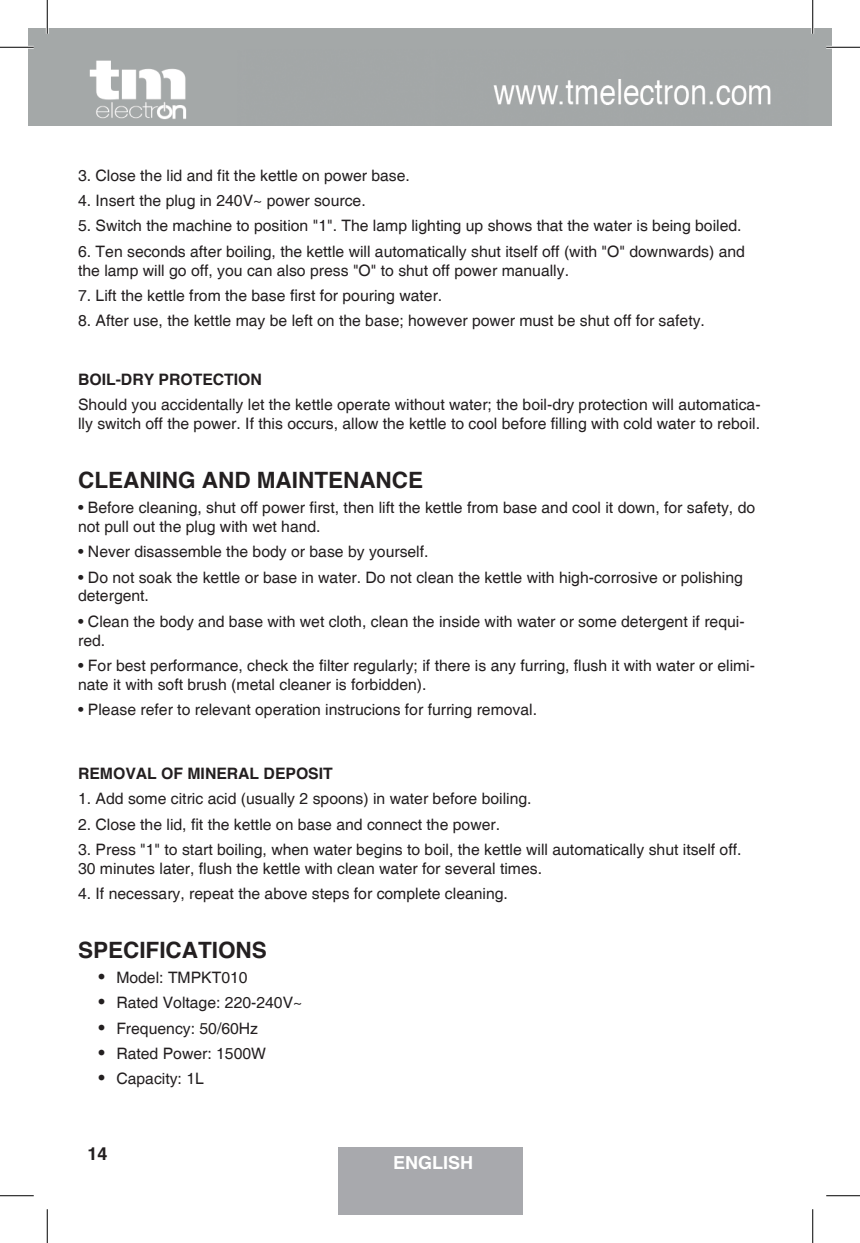
<style>
.page{position:relative;width:860px;height:1243px;background:#fff}
.page>*{position:absolute;margin:0;border:0;box-sizing:border-box;transform-origin:0 0}
.t1{font:700 22.5px "Helvetica";color:#231f20}
.t2{font:700 18px "Helvetica";color:#fff}
.t3{font:700 18px "Helvetica";color:#231f20}
.t4{font:15.75px/18.9px "Helvetica";color:#231f20}
.t5{font:700 15.75px "Helvetica";color:#231f20}
.s1{font-size:18px}
</style>
<div class="page">
<div style="left:338px;top:1147px;width:184px;height:67px;background:#a8a9ad"></div>
<img style="left:28px;top:28px;width:804px;height:98px">
<hr style="left:0;top:46px;width:34px;height:3px;background:#fff">
<hr style="left:826px;top:46px;width:34px;height:3px;background:#fff">
<hr style="left:46px;top:0;width:3px;height:34px;background:#fff">
<hr style="left:811px;top:0;width:3px;height:34px;background:#fff">
<hr style="left:0;top:47px;width:34px;height:1px;background:#000">
<hr style="left:826px;top:47px;width:34px;height:1px;background:#000">
<hr style="left:0;top:1195px;width:34px;height:1px;background:#000">
<hr style="left:826px;top:1195px;width:34px;height:1px;background:#000">
<hr style="left:47px;top:0;width:1px;height:34px;background:#000">
<hr style="left:47px;top:1209px;width:1px;height:34px;background:#000">
<hr style="left:812px;top:0;width:1px;height:34px;background:#000">
<hr style="left:812px;top:1209px;width:1px;height:34px;background:#000">
<p class="t4" style="left:78px;top:166px;width:333px">3. Close the lid and fit the kettle on power base.</p>
<p class="t4" style="left:78px;top:192px;width:289px">4. Insert the plug in 240V~ power source.</p>
<p class="t4" style="left:78px;top:217px;width:665px">5. Switch the machine to position "1". The lamp lighting up shows that the water is being boiled.</p>
<p class="t4" style="left:78px;top:242px;width:668px">6. Ten seconds after boiling, the kettle will automatically shut itself off (with "O" downwards) and the lamp will go off, you can also press "O" to shut off power manually.</p>
<p class="t4" style="left:78px;top:286px;width:366px">7. Lift the kettle from the base first for pouring water.</p>
<p class="t4" style="left:78px;top:312px;width:628px">8. After use, the kettle may be left on the base; however power must be shut off for safety.</p>
<p class="t5" style="left:78px;top:369px;width:185px">BOIL-DRY PROTECTION</p>
<p class="t4" style="left:78px;top:396px;width:684px">Should you accidentally let the kettle operate without water; the boil-dry protection will automatica&shy;lly switch off the power. If this occurs, allow the kettle to cool before filling with cold water to reboil.</p>
<h1 class="t1" style="left:78px;top:465px;width:346px">CLEANING AND MAINTENANCE</h1>
<p class="t4" style="left:78px;top:498px;width:678px">• Before cleaning, shut off power first, then lift the kettle from base and cool it down, for safety, do not pull out the plug with wet hand.</p>
<p class="t4" style="left:78px;top:543px;width:352px">• Never disassemble the body or base by yourself.</p>
<p class="t4" style="left:78px;top:568px;width:666px">• Do not soak the kettle or base in water. Do not clean the kettle with high-corrosive or polishing detergent.</p>
<p class="t4" style="left:78px;top:612px;width:668px">• Clean the body and base with wet cloth, clean the inside with water or some detergent if requi&shy;red.</p>
<p class="t4" style="left:78px;top:656px;width:678px">• For best performance, check the filter regularly; if there is any furring, flush it with water or elimi&shy;nate it with soft brush (metal cleaner is forbidden).</p>
<p class="t4" style="left:78px;top:700px;width:460px">• Please refer to relevant operation instrucions for furring removal.</p>
<p class="t5" style="left:78px;top:763px;width:256px">REMOVAL OF MINERAL DEPOSIT</p>
<p class="t4" style="left:78px;top:790px;width:455px">1. Add some citric acid (usually 2 spoons) in water before boiling.</p>
<p class="t4" style="left:78px;top:815px;width:423px">2. Close the lid, fit the kettle on base and connect the power.</p>
<p class="t4" style="left:78px;top:840px;width:665px">3. Press "1" to start boiling, when water begins to boil, the kettle will automatically shut itself off.<br>30 minutes later, flush the kettle with clean water for several times.</p>
<p class="t4" style="left:78px;top:885px;width:431px">4. If necessary, repeat the above steps for complete cleaning.</p>
<h1 class="t1" style="left:78px;top:935px;width:190px">SPECIFICATIONS</h1>
<p class="t4" style="left:98px;top:968px;width:151px"><span class="s1">•</span> Model: TMPKT010</p>
<p class="t4" style="left:98px;top:994px;width:206px"><span class="s1">•</span> Rated Voltage: 220-240V~</p>
<p class="t4" style="left:98px;top:1019px;width:161px"><span class="s1">•</span> Frequency: 50/60Hz</p>
<p class="t4" style="left:98px;top:1044px;width:169px"><span class="s1">•</span> Rated Power: 1500W</p>
<p class="t4" style="left:98px;top:1070px;width:107px"><span class="s1">•</span> Capacity: 1L</p>
<p class="t3" style="left:88px;top:1142px;width:22px">14</p>
<p class="t2" style="left:393px;top:1151px;width:82px">ENGLISH</p>
<p class="t2" style="left:368px;top:1153px;width:124px">CASTELLANO</p>
</div>
